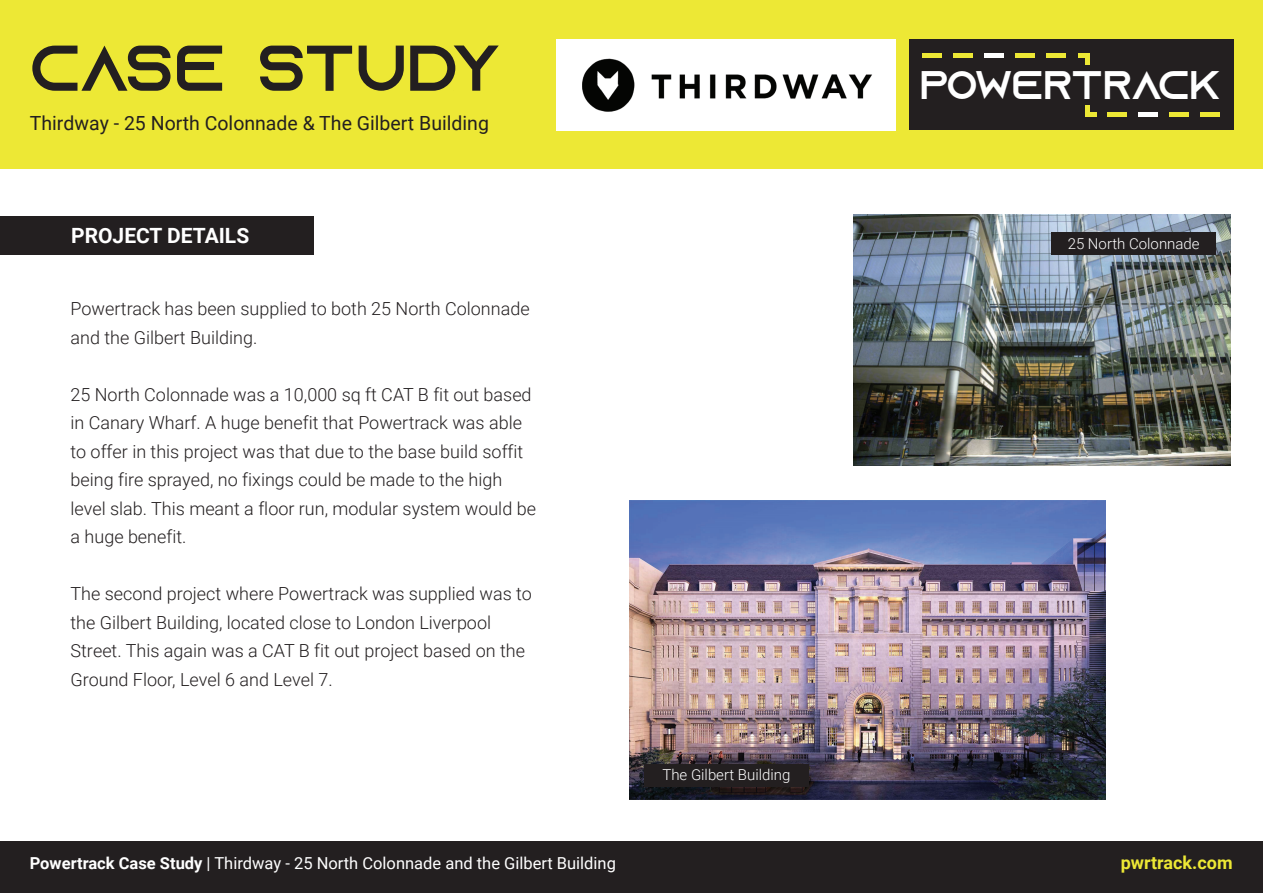
<style>
.page{position:relative;width:1263px;height:893px;background:#fff}
.page>*{position:absolute;margin:0;border:0;box-sizing:border-box;transform-origin:0 0}
.t1{font:64.5px "Azonix";color:#231f20}
.t2{font:39.9px "Azonix";letter-spacing:-.035em;color:#fff}
.t3{font:700 21px "Roboto";color:#fff}
.t4{font:19.5px "Roboto";color:#231f20}
.t5{font:300 18px/28.5px "Roboto";color:#231f20}
.t6{font:700 18px "Roboto";color:#ede835}
.t7{font:16.5px "Roboto";color:#fff}
.t8{font:300 15px "Roboto";color:#fff}
.s1{font-weight:700}
</style>
<div class="page">
<div style="left:0;top:0;width:1263px;height:169px;background:#ede835"></div>
<div style="left:909px;top:40px;width:324px;height:90px;background:#231f20"></div>
<hr style="left:1085px;top:105px;width:4px;height:12px;background:#ede835">
<div style="left:1085px;top:112px;width:11px;height:5px;background:#ede835"></div>
<hr style="left:1085px;top:53px;width:4px;height:12px;background:#ede835">
<div style="left:1078px;top:53px;width:11px;height:5px;background:#ede835"></div>
<div style="left:922px;top:53px;width:19px;height:5px;background:#ede835"></div>
<div style="left:953px;top:53px;width:19px;height:5px;background:#ede835"></div>
<div style="left:984px;top:53px;width:20px;height:5px;background:#fff"></div>
<div style="left:1015px;top:53px;width:20px;height:5px;background:#ede835"></div>
<div style="left:1046px;top:53px;width:20px;height:5px;background:#ede835"></div>
<div style="left:1107px;top:112px;width:19px;height:5px;background:#ede835"></div>
<div style="left:1138px;top:112px;width:20px;height:5px;background:#fff"></div>
<div style="left:1169px;top:112px;width:20px;height:5px;background:#ede835"></div>
<div style="left:1201px;top:112px;width:19px;height:5px;background:#ede835"></div>
<img style="left:629px;top:501px;width:476px;height:298px">
<div style="left:0;top:216px;width:313px;height:38px;background:#231f20"></div>
<div style="left:0;top:842px;width:1263px;height:51px;background:#231f20"></div>
<img style="left:557px;top:40px;width:339px;height:91px">
<img style="left:854px;top:214px;width:376px;height:251px">
<div style="left:1051px;top:232px;width:165px;height:23px;background:#231f20"></div>
<div style="left:644px;top:764px;width:165px;height:23px;background:#231f20"></div>
<h1 class="t1" style="left:30px;top:40px;width:471px">CASE STUDY</h1>
<p class="t4" style="left:30px;top:109px;width:461px">Thirdway - 25 North Colonnade &amp; The Gilbert Building</p>
<p class="t3" style="left:71px;top:221px;width:180px">PROJECT DETAILS</p>
<p class="t5" style="left:71px;top:294px;width:461px">Powertrack has been supplied to both 25 North Colonnade and the Gilbert Building.</p>
<p class="t5" style="left:71px;top:379px;width:467px">25 North Colonnade was a 10,000 sq ft CAT B fit out based in Canary Wharf. A huge benefit that Powertrack was able to offer in this project was that due to the base build soffit being fire sprayed, no fixings could be made to the high level slab. This meant a floor run, modular system would be a huge benefit.</p>
<p class="t5" style="left:71px;top:579px;width:463px">The second project where Powertrack was supplied was to the Gilbert Building, located close to London Liverpool Street. This again was a CAT B fit out project based on the Ground Floor, Level 6 and Level 7.</p>
<p class="t8" style="left:662px;top:764px;width:129px">The Gilbert Building</p>
<h2 class="t2" style="left:920px;top:67px;width:303px">POWERTRACK</h2>
<p class="t8" style="left:1068px;top:233px;width:133px">25 North Colonnade</p>
<p class="t7" style="left:30px;top:851px;width:588px"><span class="s1">Powertrack Case Study</span> | Thirdway - 25 North Colonnade and the Gilbert Building</p>
<p class="t6" style="left:1121px;top:850px;width:113px">pwrtrack.com</p>
</div>
